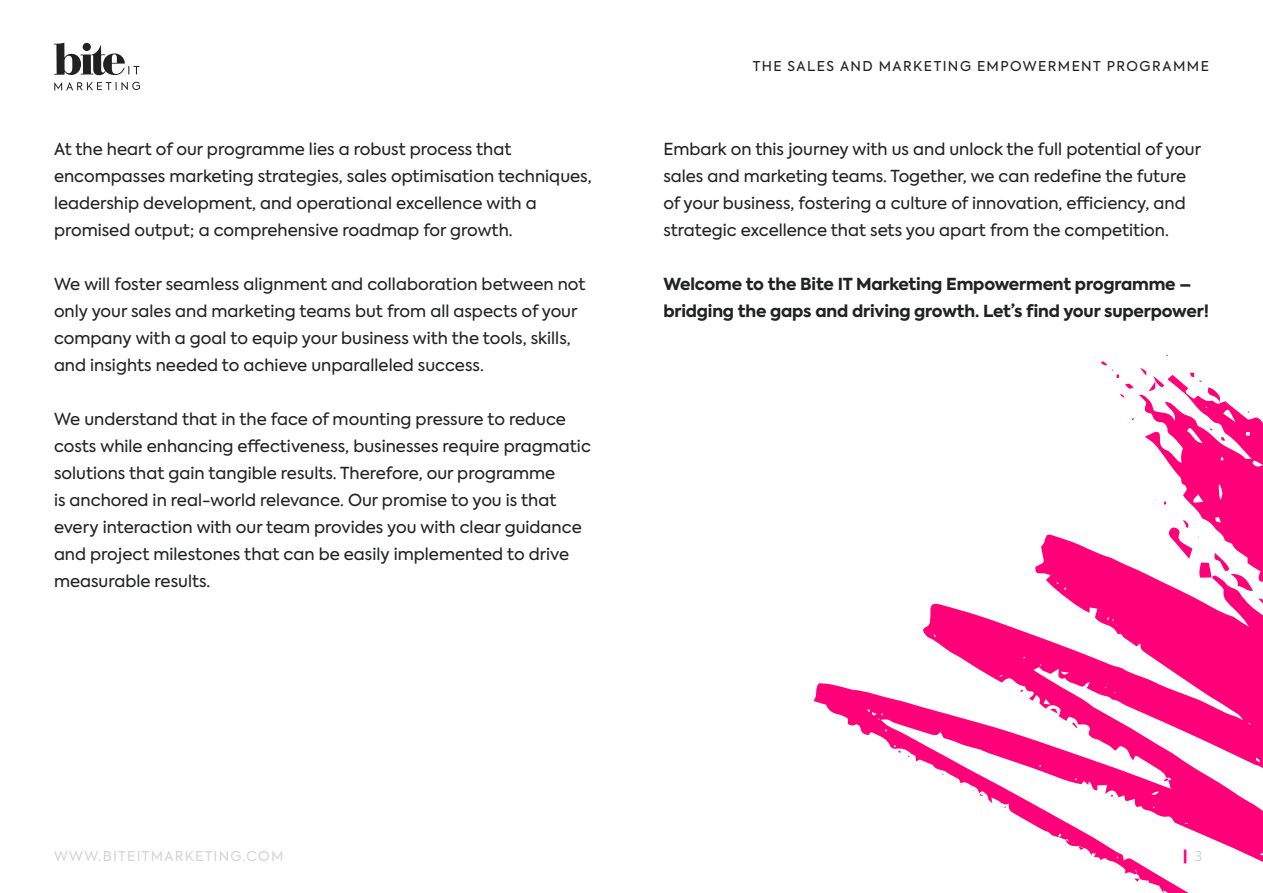
<style>
.page{position:relative;width:1263px;height:893px;background:#fff}
.page>*{position:absolute;margin:0;border:0;box-sizing:border-box;transform-origin:0 0}
.t1{font:16.5px/27px "Axiforma";color:#212222}
.t2{font:800 16.5px/27px "Axiforma";letter-spacing:-.01em;color:#212222}
.t3{font:13.5px "Axiforma";letter-spacing:.105em;color:#222}
.t4{font:13.5px "Axiforma";letter-spacing:.1em;color:#d3d3d3}
.t5{font:900 13.5px "Axiforma";color:#ff0078}
.s1{font-weight:400;color:#d3d3d3}
</style>
<div class="page">
<svg style="left:54px;top:82px;width:86px;height:8px"></svg>
<svg style="left:54px;top:43px;width:85px;height:32px"></svg>
<svg style="left:1101px;top:355px;width:162px;height:179px"></svg>
<svg style="left:813px;top:534px;width:450px;height:359px"></svg>
<svg style="left:1059px;top:838px;width:7px;height:3px"></svg>
<svg style="left:1050px;top:708px;width:8px;height:6px"></svg>
<svg style="left:1072px;top:722px;width:5px;height:6px"></svg>
<svg style="left:1164px;top:778px;width:6px;height:3px"></svg>
<svg style="left:1134px;top:874px;width:5px;height:8px"></svg>
<svg style="left:1079px;top:846px;width:5px;height:4px"></svg>
<svg style="left:973px;top:790px;width:10px;height:6px"></svg>
<p class="t1" style="left:54px;top:136px;width:539px">At the heart of our programme lies a robust process that encompasses marketing strategies, sales optimisation techniques, leadership development, and operational excellence with a promised output; a comprehensive roadmap for growth.</p>
<p class="t1" style="left:54px;top:271px;width:533px">We will foster seamless alignment and collaboration between not only your sales and marketing teams but from all aspects of your company with a goal to equip your business with the tools, skills, and insights needed to achieve unparalleled success.</p>
<p class="t1" style="left:54px;top:406px;width:538px">We understand that in the face of mounting pressure to reduce costs while enhancing effectiveness, businesses require pragmatic solutions that gain tangible results. Therefore, our programme<br>is anchored in real-world relevance. Our promise to you is that every interaction with our team provides you with clear guidance and project milestones that can be easily implemented to drive measurable results.</p>
<p class="t3" style="left:753px;top:57px;width:458px">THE SALES AND MARKETING EMPOWERMENT PROGRAMME</p>
<p class="t1" style="left:663px;top:136px;width:539px">Embark on this journey with us and unlock the full potential of your sales and marketing teams. Together, we can redefine the future of your business, fostering a culture of innovation, efficiency, and strategic excellence that sets you apart from the competition.</p>
<p class="t2" style="left:663px;top:271px;width:547px">Welcome to the Bite IT Marketing Empowerment programme – bridging the gaps and driving growth. Let’s find your superpower!</p>
<p class="t4" style="left:54px;top:847px;width:231px">WWW.BITEITMARKETING.COM</p>
<p class="t5" style="left:1183px;top:846px;width:21px">| <span class="s1">3</span></p>
</div>
